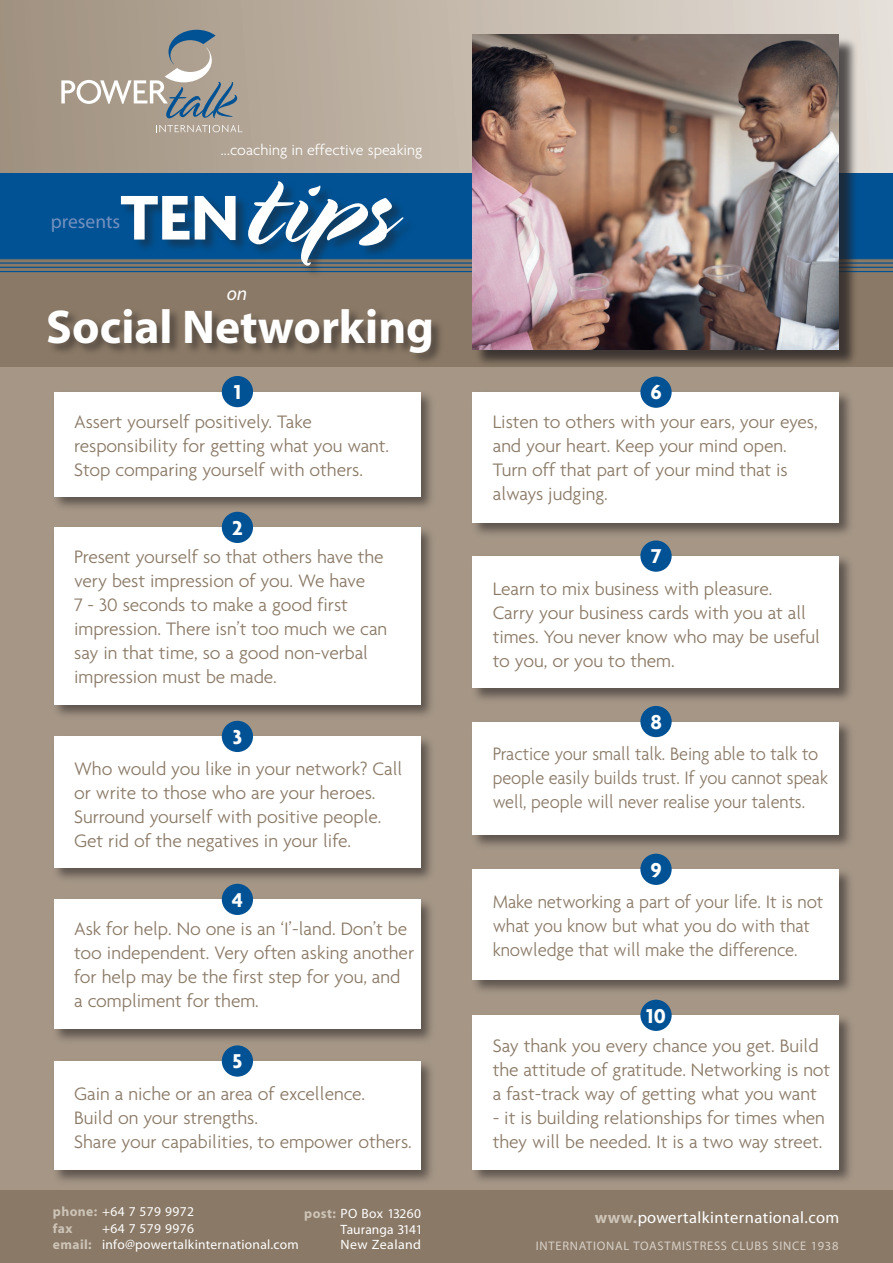
<style>
.page{position:relative;width:893px;height:1263px;background:#fff}
.page>*{position:absolute;margin:0;border:0;box-sizing:border-box;transform-origin:0 0}
.t1{font:118.05px "Spring";color:#fff}
.t2{font:700 47.7px "Myriad";color:#fff}
.t3{font:700 21.6px "Agenda";color:#fff}
.t4{font:300 19.5px/24px "Agenda";letter-spacing:-.005em;color:#8a7966}
.t5{font:300 19.5px/24px "Agenda";letter-spacing:-.005em;color:#8a7966;scale:.94 1}
.t6{font:300 19.5px/24px "Agenda";letter-spacing:-.005em;color:#8a7966;scale:.96 1}
.t7{font:19.5px "Myriad";color:#7491c0}
.t8{font:italic 19.5px "Myriad";color:#fff}
.t9{font:16.5px "Myriad";letter-spacing:.03em;color:#fff}
.t10{font:300 15.9px "Agenda";color:#fff}
.t11{font:13.5px/15.8px "Myriad";letter-spacing:.02em;color:#fff}
.t12{font:700 13.5px/16.5px "Myriad";letter-spacing:.03em;color:#cdc4b8}
.t13{font:12.45px "Myriad";letter-spacing:.06em;color:#d8d0c8}
.s1{font-family:"Agenda";font-weight:700;font-size:68.25px}
.s2{font-weight:400;color:#fff}
.s3{font-weight:700;color:#cdc4b8}
</style>
<div class="page">
<div style="left:0;top:254px;width:893px;height:1009px;background:#a59686"></div>
<div style="left:0;top:255px;width:893px;height:112px;background:#8a7966"></div>
<div style="left:0;top:0;width:893px;height:237px;background:linear-gradient(to right,#a0907e,#e0dad3)"></div>
<div style="left:0;top:174px;width:893px;height:84px;background:#005294"></div>
<svg style="left:61px;top:30px;width:181px;height:102px;background:#a7a096"></svg>
<hr style="left:0;top:262px;width:893px;height:2px;background:#005294">
<hr style="left:0;top:267px;width:893px;height:1px;background:#005294">
<hr style="left:0;top:271px;width:893px;height:1px;background:#005294">
<hr style="left:0;top:258px;width:893px;height:1px;background:#005294">
<div style="left:119px;top:181px;width:298px;height:99px;background:#231f20;opacity:.45"></div>
<div style="left:473px;top:36px;width:385px;height:333px;background:#231f20;opacity:.75"></div>
<img style="left:472px;top:35px;width:367px;height:314px">
<div style="left:46px;top:307px;width:399px;height:60px;background:#231f20;opacity:.55"></div>
<div style="left:50px;top:388px;width:387px;height:123px;background:#231f20;opacity:.55"></div>
<div style="left:54px;top:392px;width:366px;height:104px;background:#fff"></div>
<div style="left:222px;top:376px;width:31px;height:31px;background:#005294;border-radius:50%"></div>
<div style="left:469px;top:389px;width:386px;height:149px;background:#231f20;opacity:.55"></div>
<div style="left:473px;top:392px;width:366px;height:131px;background:#fff"></div>
<div style="left:640px;top:377px;width:32px;height:31px;background:#005294;border-radius:50%"></div>
<div style="left:50px;top:524px;width:387px;height:197px;background:#231f20;opacity:.55"></div>
<div style="left:54px;top:527px;width:366px;height:178px;background:#fff"></div>
<div style="left:222px;top:512px;width:31px;height:31px;background:#005294;border-radius:50%"></div>
<div style="left:50px;top:733px;width:387px;height:151px;background:#231f20;opacity:.55"></div>
<div style="left:54px;top:736px;width:366px;height:132px;background:#fff"></div>
<div style="left:222px;top:721px;width:31px;height:31px;background:#005294;border-radius:50%"></div>
<div style="left:50px;top:896px;width:387px;height:149px;background:#231f20;opacity:.55"></div>
<div style="left:54px;top:899px;width:366px;height:130px;background:#fff"></div>
<div style="left:222px;top:884px;width:31px;height:31px;background:#005294;border-radius:50%"></div>
<div style="left:50px;top:1058px;width:387px;height:127px;background:#231f20;opacity:.55"></div>
<div style="left:54px;top:1061px;width:366px;height:109px;background:#fff"></div>
<div style="left:222px;top:1045px;width:31px;height:32px;background:#005294;border-radius:50%"></div>
<div style="left:469px;top:553px;width:386px;height:151px;background:#231f20;opacity:.55"></div>
<div style="left:473px;top:556px;width:366px;height:132px;background:#fff"></div>
<div style="left:640px;top:540px;width:32px;height:32px;background:#005294;border-radius:50%"></div>
<div style="left:469px;top:718px;width:386px;height:132px;background:#231f20;opacity:.55"></div>
<div style="left:473px;top:722px;width:366px;height:112px;background:#fff"></div>
<div style="left:640px;top:706px;width:32px;height:31px;background:#005294;border-radius:50%"></div>
<div style="left:469px;top:866px;width:386px;height:130px;background:#231f20;opacity:.55"></div>
<div style="left:473px;top:869px;width:366px;height:111px;background:#fff"></div>
<div style="left:640px;top:854px;width:32px;height:31px;background:#005294;border-radius:50%"></div>
<div style="left:469px;top:1012px;width:386px;height:173px;background:#231f20;opacity:.55"></div>
<div style="left:473px;top:1015px;width:366px;height:155px;background:#fff"></div>
<div style="left:640px;top:1000px;width:32px;height:31px;background:#005294;border-radius:50%"></div>
<div style="left:0;top:1190px;width:893px;height:73px;background:#8a7966"></div>
<p class="t10" style="left:221px;top:141px;width:203px">...coaching in effective speaking</p>
<h1 class="t1" style="left:120px;top:136px;width:275px"><span class="s1">TEN</span>tips</h1>
<p class="t7" style="left:51px;top:212px;width:71px">presents</p>
<p class="t8" style="left:227px;top:284px;width:22px">on</p>
<h2 class="t2" style="left:46px;top:303px;width:389px">Social Networking</h2>
<p class="t3" style="left:234px;top:379px;width:9px">1</p>
<p class="t4" style="left:74px;top:409px;width:317px">Assert yourself positively. Take responsibility for getting what you want.<br>Stop comparing yourself with others.</p>
<p class="t3" style="left:232px;top:514px;width:12px">2</p>
<p class="t4" style="left:74px;top:544px;width:315px">Present yourself so that others have the very best impression of you. We have<br>7 - 30 seconds to make a good first impression. There isn’t too much we can say in that time, so a good non-verbal impression must be made.</p>
<p class="t3" style="left:233px;top:723px;width:11px">3</p>
<p class="t4" style="left:74px;top:756px;width:330px">Who would you like in your network? Call or write to those who are your heroes.<br>Surround yourself with positive people.<br>Get rid of the negatives in your life.</p>
<p class="t3" style="left:232px;top:886px;width:13px">4</p>
<p class="t4" style="left:74px;top:916px;width:342px">Ask for help. No one is an ‘I’-land. Don’t be too independent. Very often asking another for help may be the first step for you, and<br>a compliment for them.</p>
<p class="t3" style="left:233px;top:1048px;width:11px">5</p>
<p class="t4" style="left:74px;top:1081px;width:339px">Gain a niche or an area of excellence.<br>Build on your strengths.<br>Share your capabilities, to empower others.</p>
<p class="t3" style="left:650px;top:379px;width:13px">6</p>
<p class="t4" style="left:493px;top:409px;width:327px">Listen to others with your ears, your eyes, and your heart. Keep your mind open.<br>Turn off that part of your mind that is always judging.</p>
<p class="t3" style="left:651px;top:543px;width:12px">7</p>
<p class="t4" style="left:493px;top:576px;width:329px">Learn to mix business with pleasure.<br>Carry your business cards with you at all times. You never know who may be useful to you, or you to them.</p>
<p class="t3" style="left:650px;top:709px;width:13px">8</p>
<p class="t5" style="left:493px;top:741px;width:358px">Practice your small talk. Being able to talk to people easily builds trust. If you cannot speak well, people will never realise your talents.</p>
<p class="t3" style="left:650px;top:856px;width:13px">9</p>
<p class="t6" style="left:493px;top:889px;width:346px">Make networking a part of your life. It is not what you know but what you do with that knowledge that will make the difference.</p>
<p class="t3" style="left:646px;top:1002px;width:21px">10</p>
<p class="t4" style="left:493px;top:1033px;width:339px">Say thank you every chance you get. Build the attitude of gratitude. Networking is not a fast-track way of getting what you want</p>
<p class="t4" style="left:493px;top:1105px;width:334px">- it is building relationships for times when they will be needed. It is a two way street.</p>
<p class="t12" style="left:53px;top:1204px;width:143px">phone: <span class="s2">+64 7 579 9972 </span>fax<br>email:</p>
<p class="t11" style="left:341px;top:1206px;width:83px;text-align:justify;text-indent:-36px"><span class="s3">post:</span> PO Box 13260<br>Tauranga 3141<br>New Zealand</p>
<p class="t9" style="left:595px;top:1209px;width:246px"><span class="s3">www.</span>powertalkinternational.com</p>
<p class="t11" style="left:102px;top:1220px;width:198px;line-height:16.5px">+64 7 579 9976 info@powertalkinternational.com</p>
<p class="t13" style="left:536px;top:1239px;width:304px">INTERNATIONAL TOASTMISTRESS CLUBS SINCE 1938</p>
</div>
